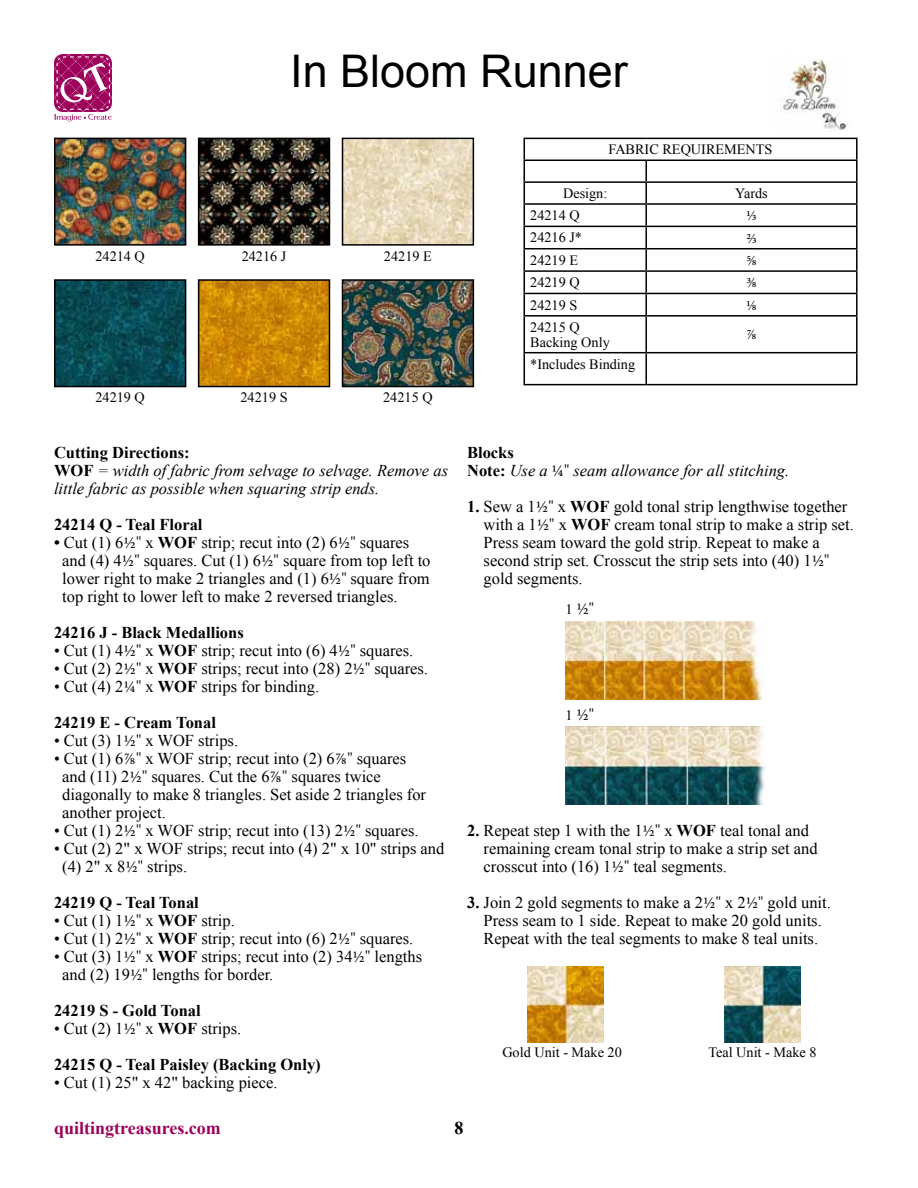
<style>
.page{position:relative;width:918px;height:1188px;background:#fff}
.page>*{position:absolute;margin:0;border:0;box-sizing:border-box;transform-origin:0 0}
.t1{font:45px "Arial";color:#000}
.t2{font:700 18px "Times New Roman";color:#9c0059}
.t3{font:700 18px "Times New Roman";color:#000}
.t4{font:16.5px/18px "Times New Roman";color:#000}
.t5{font:italic 16.5px/18px "Times New Roman";color:#000}
.t6{font:700 16.5px/36px "Times New Roman";color:#000}
.t7{font:16.5px "Minion Pro";color:#000}
.t8{font:14.25px/15px "Times New Roman";color:#000}
.t9{font:14.25px "Minion Pro";color:#000}
.s1{font-weight:700;font-style:normal}
.s2{font-weight:700}
.s3{font-family:"Minion Pro"}
.s4{font-weight:400}
.s5{font-family:"Minion Pro";font-weight:400}
.s6{font-family:"Minion Pro";font-style:normal}
.s7{font-family:"Times New Roman";font-size:14.25px}
</style>
<div class="page">
<hr style="left:524px;top:138px;width:122px;height:1px;background:#000">
<hr style="left:646px;top:138px;width:212px;height:1px;background:#000">
<hr style="left:856px;top:139px;width:2px;height:21px;background:#000">
<hr style="left:524px;top:160px;width:122px;height:1px;background:#000">
<hr style="left:646px;top:160px;width:212px;height:1px;background:#000">
<hr style="left:645px;top:161px;width:2px;height:20px;background:#000">
<hr style="left:856px;top:161px;width:2px;height:20px;background:#000">
<hr style="left:524px;top:181px;width:122px;height:2px;background:#000">
<hr style="left:646px;top:181px;width:212px;height:2px;background:#000">
<hr style="left:645px;top:183px;width:2px;height:20px;background:#000">
<hr style="left:856px;top:183px;width:2px;height:20px;background:#000">
<hr style="left:524px;top:203px;width:122px;height:2px;background:#000">
<hr style="left:646px;top:203px;width:212px;height:2px;background:#000">
<hr style="left:645px;top:205px;width:2px;height:21px;background:#000">
<hr style="left:856px;top:205px;width:2px;height:21px;background:#000">
<hr style="left:524px;top:226px;width:122px;height:1px;background:#000">
<hr style="left:646px;top:226px;width:212px;height:1px;background:#000">
<hr style="left:645px;top:227px;width:2px;height:21px;background:#000">
<hr style="left:856px;top:227px;width:2px;height:21px;background:#000">
<hr style="left:524px;top:248px;width:122px;height:1px;background:#000">
<hr style="left:646px;top:248px;width:212px;height:1px;background:#000">
<hr style="left:645px;top:249px;width:2px;height:21px;background:#000">
<hr style="left:856px;top:249px;width:2px;height:21px;background:#000">
<hr style="left:524px;top:270px;width:122px;height:2px;background:#000">
<hr style="left:646px;top:270px;width:212px;height:2px;background:#000">
<hr style="left:645px;top:272px;width:2px;height:21px;background:#000">
<hr style="left:856px;top:272px;width:2px;height:21px;background:#000">
<hr style="left:524px;top:293px;width:122px;height:1px;background:#000">
<svg style="left:524px;top:139px;width:1px;height:176px"></svg>
<hr style="left:646px;top:293px;width:212px;height:1px;background:#000">
<hr style="left:645px;top:294px;width:2px;height:21px;background:#000">
<hr style="left:856px;top:294px;width:2px;height:21px;background:#000">
<hr style="left:524px;top:315px;width:122px;height:2px;background:#000">
<hr style="left:524px;top:317px;width:1px;height:35px;background:#000">
<hr style="left:646px;top:315px;width:212px;height:2px;background:#000">
<hr style="left:645px;top:317px;width:2px;height:35px;background:#000">
<hr style="left:856px;top:317px;width:2px;height:35px;background:#000">
<hr style="left:524px;top:352px;width:122px;height:1px;background:#000">
<hr style="left:524px;top:353px;width:1px;height:31px;background:#000">
<hr style="left:646px;top:352px;width:212px;height:1px;background:#000">
<hr style="left:645px;top:353px;width:2px;height:31px;background:#000">
<hr style="left:856px;top:353px;width:2px;height:31px;background:#000">
<hr style="left:524px;top:384px;width:122px;height:1px;background:#000">
<hr style="left:646px;top:384px;width:212px;height:1px;background:#000">
<img style="left:345px;top:141px;width:126px;height:102px">
<div style="left:342px;top:138px;width:132px;height:108px;border:2px solid #000"></div>
<img style="left:57px;top:282px;width:126px;height:102px">
<div style="left:54px;top:279px;width:132px;height:108px;border:2px solid #000"></div>
<img style="left:201px;top:141px;width:126px;height:102px">
<div style="left:198px;top:138px;width:132px;height:108px;border:2px solid #000"></div>
<img style="left:57px;top:141px;width:126px;height:102px">
<div style="left:54px;top:138px;width:132px;height:108px;border:2px solid #000"></div>
<img style="left:345px;top:282px;width:126px;height:102px">
<div style="left:342px;top:279px;width:132px;height:108px;border:2px solid #000"></div>
<img style="left:201px;top:282px;width:126px;height:102px">
<div style="left:198px;top:279px;width:132px;height:108px;border:2px solid #000"></div>
<svg style="left:54px;top:54px;width:58px;height:68px"></svg>
<img style="left:780px;top:59px;width:68px;height:73px">
<img style="left:566px;top:621px;width:199px;height:78px">
<img style="left:566px;top:726px;width:199px;height:79px">
<img style="left:528px;top:967px;width:75px;height:75px">
<img style="left:725px;top:967px;width:75px;height:75px">
<h1 class="t1" style="left:290px;top:41px;width:339px">In Bloom Runner</h1>
<p class="t8" style="left:95px;top:248px;width:51px">24214 Q</p>
<p class="t8" style="left:95px;top:390px;width:51px">24219 Q</p>
<p class="t8" style="left:242px;top:248px;width:46px">24216 J</p>
<p class="t8" style="left:384px;top:248px;width:49px">24219 E</p>
<p class="t8" style="left:241px;top:390px;width:49px">24219 S</p>
<p class="t8" style="left:383px;top:390px;width:51px">24215 Q</p>
<p class="t5" style="left:54px;top:443px;width:396px"><span class="s1">Cutting Directions:<br>WOF</span> = width of fabric from selvage to selvage. Remove as little fabric as possible when squaring strip ends.</p>
<p class="t6" style="left:54px;top:506px;width:150px">24214 Q - Teal Floral</p>
<p class="t4" style="left:62px;top:534px;width:370px;text-indent:-8px"><span class="s2">•</span> Cut (1) 6<span class="s3">1/2"</span> x <span class="s2">WOF</span> strip; recut into (2) 6<span class="s3">1/2"</span> squares and (4) 4<span class="s3">1/2"</span> squares. Cut (1) 6<span class="s3">1/2"</span> square from top left to lower right to make 2 triangles and (1) 6<span class="s3">1/2"</span> square from top right to lower left to make 2 reversed triangles.</p>
<p class="t6" style="left:54px;top:614px;width:191px">24216 J - Black Medallions</p>
<p class="t4" style="left:54px;top:642px;width:361px">• Cut (1) 4<span class="s3">1/2"</span> x <span class="s2">WOF</span> strip; recut into (6) 4<span class="s3">1/2"</span> squares.</p>
<p class="t4" style="left:54px;top:660px;width:376px">• Cut (2) 2<span class="s3">1/2"</span> x <span class="s2">WOF</span> strips; recut into (28) 2<span class="s3">1/2"</span> squares.</p>
<p class="t4" style="left:54px;top:669px;width:267px;line-height:36px">• Cut (4) 2<span class="s3">1/4"</span> x <span class="s2">WOF</span> strips for binding.<br><span class="s2">24219 E - Cream Tonal</span></p>
<p class="t4" style="left:54px;top:732px;width:186px">• Cut (3) 1<span class="s3">1/2"</span> x WOF strips.</p>
<p class="t4" style="left:62px;top:750px;width:365px;text-indent:-8px">• Cut (1) 6<span class="s3">7/8"</span> x WOF strip; recut into (2) 6<span class="s3">7/8"</span> squares and (11) 2<span class="s3">1/2"</span> squares. Cut the 6<span class="s3">7/8"</span> squares twice diagonally to make 8 triangles. Set aside 2 triangles for another project.</p>
<p class="t4" style="left:54px;top:822px;width:366px">• Cut (1) 2<span class="s3">1/2"</span> x WOF strip; recut into (13) 2<span class="s3">1/2"</span> squares.</p>
<p class="t4" style="left:62px;top:840px;width:384px;text-indent:-8px">• Cut (2) 2" x WOF strips; recut into (4) 2" x 10" strips and (4) 2" x 8<span class="s3">1/2"</span> strips.</p>
<p class="t6" style="left:54px;top:884px;width:146px">24219 Q - Teal Tonal</p>
<p class="t4" style="left:54px;top:912px;width:182px">• Cut (1) 1<span class="s3">1/2"</span> x <span class="s2">WOF</span> strip.</p>
<p class="t4" style="left:54px;top:930px;width:361px">• Cut (1) 2<span class="s3">1/2"</span> x <span class="s2">WOF</span> strip; recut into (6) 2<span class="s3">1/2"</span> squares.</p>
<p class="t4" style="left:62px;top:948px;width:361px;text-indent:-8px">• Cut (3) 1<span class="s3">1/2"</span> x <span class="s2">WOF</span> strips; recut into (2) 34<span class="s3">1/2"</span> lengths and (2) 19<span class="s3">1/2"</span> lengths for border.</p>
<p class="t6" style="left:54px;top:992px;width:148px">24219 S - Gold Tonal</p>
<p class="t6" style="left:54px;top:1010px;width:268px"><span class="s4">• Cut (2) 1</span><span class="s5">1/2"</span> <span class="s4">x</span> WOF <span class="s4">strips.<br></span>24215 Q - Teal Paisley (Backing Only)</p>
<p class="t4" style="left:54px;top:1074px;width:225px">• Cut (1) 25" x 42" backing piece.</p>
<p class="t8" style="left:608px;top:142px;width:166px">FABRIC REQUIREMENTS</p>
<p class="t8" style="left:563px;top:186px;width:46px">Design:</p>
<p class="t8" style="left:735px;top:186px;width:34px">Yards</p>
<p class="t8" style="left:530px;top:208px;width:51px">24214 Q</p>
<p class="t9" style="left:746px;top:206px;width:12px">1/3</p>
<p class="t8" style="left:530px;top:230px;width:53px">24216 J*</p>
<p class="t9" style="left:746px;top:229px;width:12px">2/3</p>
<p class="t8" style="left:530px;top:252px;width:49px">24219 E</p>
<p class="t9" style="left:746px;top:251px;width:12px">5/8</p>
<p class="t8" style="left:530px;top:274px;width:51px">24219 Q</p>
<p class="t9" style="left:746px;top:273px;width:12px">3/8</p>
<p class="t8" style="left:530px;top:297px;width:49px">24219 S</p>
<p class="t9" style="left:746px;top:296px;width:12px">1/8</p>
<p class="t8" style="left:530px;top:319px;width:81px">24215 Q<br>Backing Only</p>
<p class="t9" style="left:746px;top:325px;width:12px">7/8</p>
<p class="t8" style="left:530px;top:356px;width:106px">*Includes Binding</p>
<p class="t5" style="left:467px;top:443px;width:324px"><span class="s1">Blocks<br>Note:</span> Use a <span class="s6">1/4"</span> seam allowance for all stitching.</p>
<p class="t4" style="left:484px;top:498px;width:372px;text-indent:-16px"><span class="s2">1.</span> Sew a 1<span class="s3">1/2"</span> x <span class="s2">WOF</span> gold tonal strip lengthwise together with a 1<span class="s3">1/2"</span> x <span class="s2">WOF</span> cream tonal strip to make a strip set.<br>Press seam toward the gold strip. Repeat to make a second strip set. Crosscut the strip sets into (40) 1<span class="s3">1/2" </span>gold segments.</p>
<p class="t7" style="left:566px;top:598px;width:30px"><span class="s7">1</span> 1/2"</p>
<p class="t7" style="left:566px;top:704px;width:30px"><span class="s7">1</span> 1/2"</p>
<p class="t4" style="left:484px;top:822px;width:336px;text-indent:-16px"><span class="s2">2.</span> Repeat step 1 with the 1<span class="s3">1/2"</span> x <span class="s2">WOF</span> teal tonal and remaining cream tonal strip to make a strip set and crosscut into (16) 1<span class="s3">1/2"</span> teal segments.</p>
<p class="t4" style="left:467px;top:894px;width:365px;text-align:center"><span class="s2">3.</span> Join 2 gold segments to make a 2<span class="s3">1/2"</span> x 2<span class="s3">1/2"</span> gold unit.<br>Press seam to 1 side. Repeat to make 20 gold units.<br>Repeat with the teal segments to make 8 teal units.</p>
<p class="t8" style="left:502px;top:1044px;width:121px">Gold Unit - Make 20</p>
<p class="t8" style="left:708px;top:1044px;width:110px">Teal Unit - Make 8</p>
<p class="t2" style="left:54px;top:1116px;width:168px">quiltingtreasures.com</p>
<p class="t3" style="left:454px;top:1116px;width:10px">8</p>
</div>
